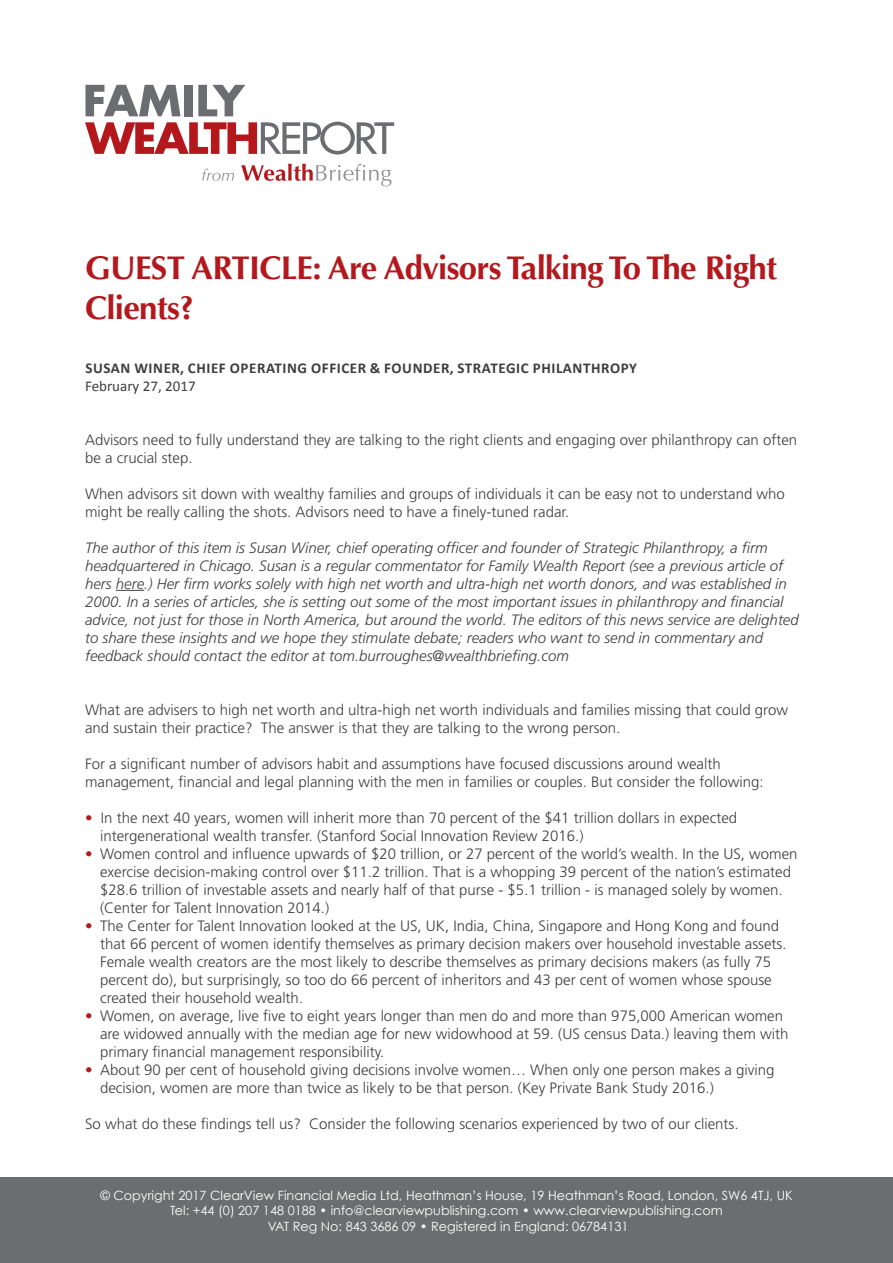
<style>
.page{position:relative;width:893px;height:1263px;background:#fff}
.page>*{position:absolute;margin:0;border:0;box-sizing:border-box;transform-origin:0 0}
.t1{font:700 33px/39.6px "Optima";letter-spacing:-.02em;color:#b4181d}
.t2{font:300 15px/18px "Frutiger";color:#3e3e3f}
.t3{font:italic 300 15px/18px "Frutiger";color:#3e3e3f}
.t4{font:700 15px "Calibri";letter-spacing:.04em;color:#3e3e3f}
.t5{font:15px "Calibri";color:#3e3e3f}
.t6{font:12.75px/15.3px "Century Gothic";color:#fff;text-align:center}
.s1{color:#b4181d}
</style>
<div class="page">
<div style="left:0;top:1178px;width:893px;height:85px;background:#6c6d70"></div>
<svg style="left:202px;top:169px;width:32px;height:12px"></svg>
<svg style="left:241px;top:164px;width:151px;height:22px"></svg>
<svg style="left:85px;top:122px;width:309px;height:33px"></svg>
<svg style="left:85px;top:85px;width:96px;height:31px"></svg>
<div style="left:184px;top:85px;width:9px;height:31px;background:#6c6d70"></div>
<svg style="left:198px;top:85px;width:47px;height:31px"></svg>
<svg style="left:116px;top:590px;width:28px;height:1px"></svg>
<p class="t1" style="left:85px;top:249px;width:694px">GUEST ARTICLE: Are Advisors Talking To The Right<br>Clients?</p>
<p class="t4" style="left:85px;top:358px;width:553px">SUSAN WINER, CHIEF OPERATING OFFICER &amp; FOUNDER, STRATEGIC PHILANTHROPY</p>
<p class="t5" style="left:85px;top:376px;width:112px">February 27, 2017</p>
<p class="t2" style="left:85px;top:431px;width:714px">Advisors need to fully understand they are talking to the right clients and engaging over philanthropy can often be a crucial step.</p>
<p class="t2" style="left:85px;top:485px;width:701px">When advisors sit down with wealthy families and groups of individuals it can be easy not to understand who might be really calling the shots. Advisors need to have a finely-tuned radar.</p>
<p class="t3" style="left:85px;top:539px;width:715px">The author of this item is Susan Winer, chief operating officer and founder of Strategic Philanthropy, a firm headquartered in Chicago. Susan is a regular commentator for Family Wealth Report (see a previous article of hers here.) Her firm works solely with high net worth and ultra-high net worth donors, and was established in 2000. In a series of articles, she is setting out some of the most important issues in philanthropy and financial advice, not just for those in North America, but around the world. The editors of this news service are delighted to share these insights and we hope they stimulate debate; readers who want to send in commentary and feedback should contact the editor at tom.burroughes@wealthbriefing.com</p>
<p class="t2" style="left:85px;top:701px;width:704px">What are advisers to high net worth and ultra-high net worth individuals and families missing that could grow and sustain their practice? The answer is that they are talking to the wrong person.</p>
<p class="t2" style="left:85px;top:755px;width:680px">For a significant number of advisors habit and assumptions have focused discussions around wealth management, financial and legal planning with the men in families or couples. But consider the following:</p>
<p class="t2" style="left:100px;top:809px;width:639px;text-indent:-15px"><span class="s1">•</span> In the next 40 years, women will inherit more than 70 percent of the $41 trillion dollars in expected intergenerational wealth transfer. (Stanford Social Innovation Review 2016.)</p>
<p class="t2" style="left:100px;top:845px;width:699px;text-indent:-15px"><span class="s1">•</span> Women control and influence upwards of $20 trillion, or 27 percent of the world’s wealth. In the US, women exercise decision-making control over $11.2 trillion. That is a whopping 39 percent of the nation’s estimated $28.6 trillion of investable assets and nearly half of that purse - $5.1 trillion - is managed solely by women. (Center for Talent Innovation 2014.)</p>
<p class="t2" style="left:100px;top:917px;width:688px;text-indent:-15px"><span class="s1">•</span> The Center for Talent Innovation looked at the US, UK, India, China, Singapore and Hong Kong and found that 66 percent of women identify themselves as primary decision makers over household investable assets.<br>Female wealth creators are the most likely to describe themselves as primary decisions makers (as fully 75 percent do), but surprisingly, so too do 66 percent of inheritors and 43 per cent of women whose spouse created their household wealth.</p>
<p class="t2" style="left:100px;top:1007px;width:690px;text-indent:-15px"><span class="s1">•</span> Women, on average, live five to eight years longer than men do and more than 975,000 American women are widowed annually with the median age for new widowhood at 59. (US census Data.) leaving them with primary financial management responsibility.</p>
<p class="t2" style="left:100px;top:1061px;width:676px;text-indent:-15px"><span class="s1">•</span> About 90 per cent of household giving decisions involve women… When only one person makes a giving decision, women are more than twice as likely to be that person. (Key Private Bank Study 2016.)</p>
<p class="t2" style="left:85px;top:1115px;width:655px">So what do these findings tell us? Consider the following scenarios experienced by two of our clients.</p>
<p class="t6" style="left:100px;top:1187px;width:694px">© Copyright 2017 ClearView Financial Media Ltd, Heathman’s House, 19 Heathman’s Road, London, SW6 4TJ, UK<br>Tel: +44 (0) 207 148 0188 • info@clearviewpublishing.com • www.clearviewpublishing.com</p>
<p class="t6" style="left:268px;top:1219px;width:362px">VAT Reg No: 843 3686 09 • Registered in England: 06784131</p>
</div>
